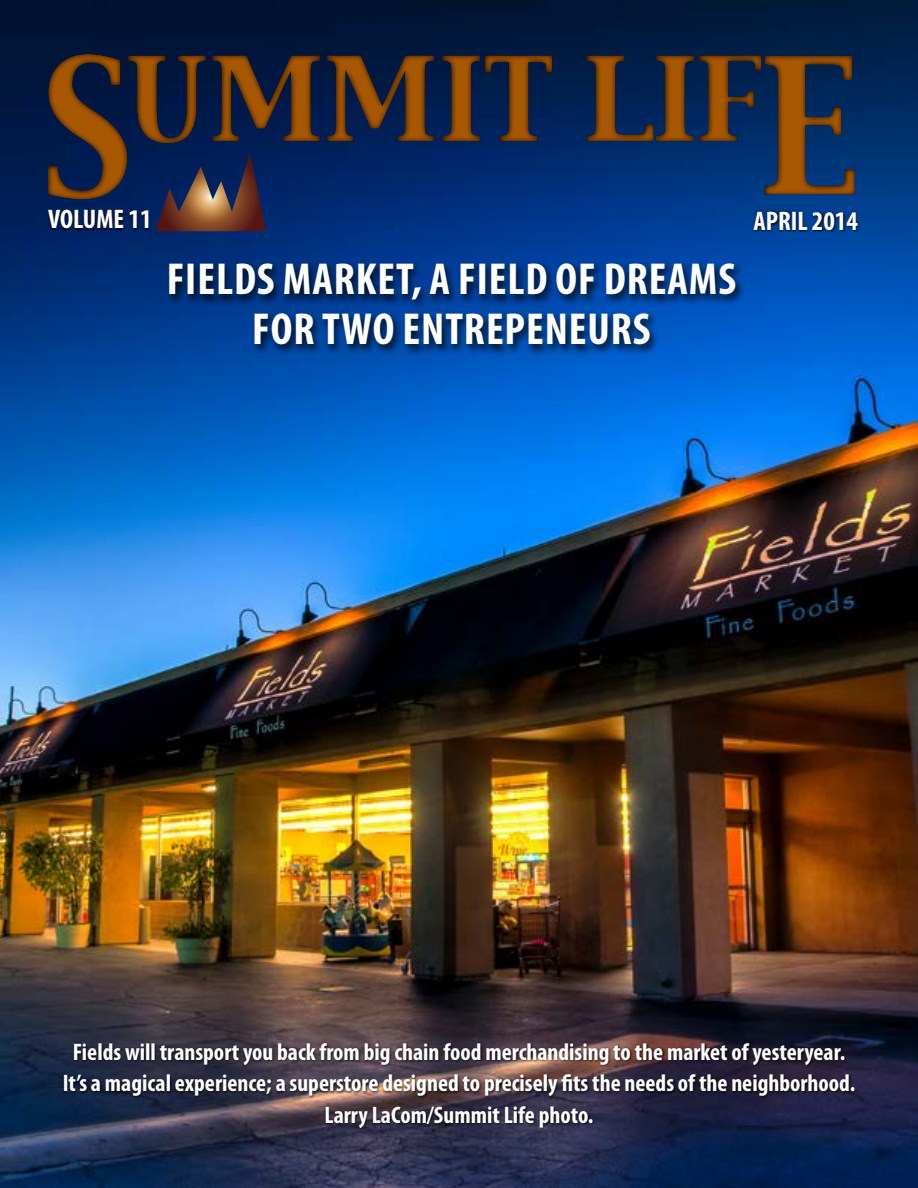
<style>
.page{position:relative;width:918px;height:1188px;background:#fff}
.page>*{position:absolute;margin:0;border:0;box-sizing:border-box;transform-origin:0 0}
.headline{font:700 condensed 45px "Myriad Pro";letter-spacing:.02em;color:#fff}
.t1{font:700 condensed 27px "Myriad Pro";color:#fff}
.t2{font:700 condensed 24px/31.5px "Myriad Pro";color:#fff;text-align:center}
</style>
<div class="page">
<img style="left:0;top:0;width:918px;height:1188px">
<div style="left:753px;top:208px;width:108px;height:24px;background:#000;opacity:.83"></div>
<svg style="left:48px;top:201px;width:272px;height:30px;background:#2f2d46"></svg>
<svg style="left:23px;top:35px;width:858px;height:166px;background:#232c43"></svg>
<div style="left:63px;top:1043px;width:795px;height:88px;background:#000;opacity:.75"></div>
<div style="left:167px;top:261px;width:578px;height:96px;background:#000;opacity:.75"></div>
<p class="t1" style="left:48px;top:203px;width:105px">VOLUME 11</p>
<p class="t1" style="left:753px;top:204px;width:106px">APRIL 2014</p>
<p class="headline" style="left:167px;top:251px;width:571px">FIELDS MARKET, A FIELD OF DREAMS</p>
<p class="headline" style="left:252px;top:301px;width:400px">FOR TWO ENTREPENEURS</p>
<p class="t2" style="left:63px;top:1035px;width:794px">Fields will transport you back from big chain food merchandising to the market of yesteryear.<br>It’s a magical experience; a superstore designed to precisely fits the needs of the neighborhood.<br>Larry LaCom/Summit Life photo.</p>
</div>
